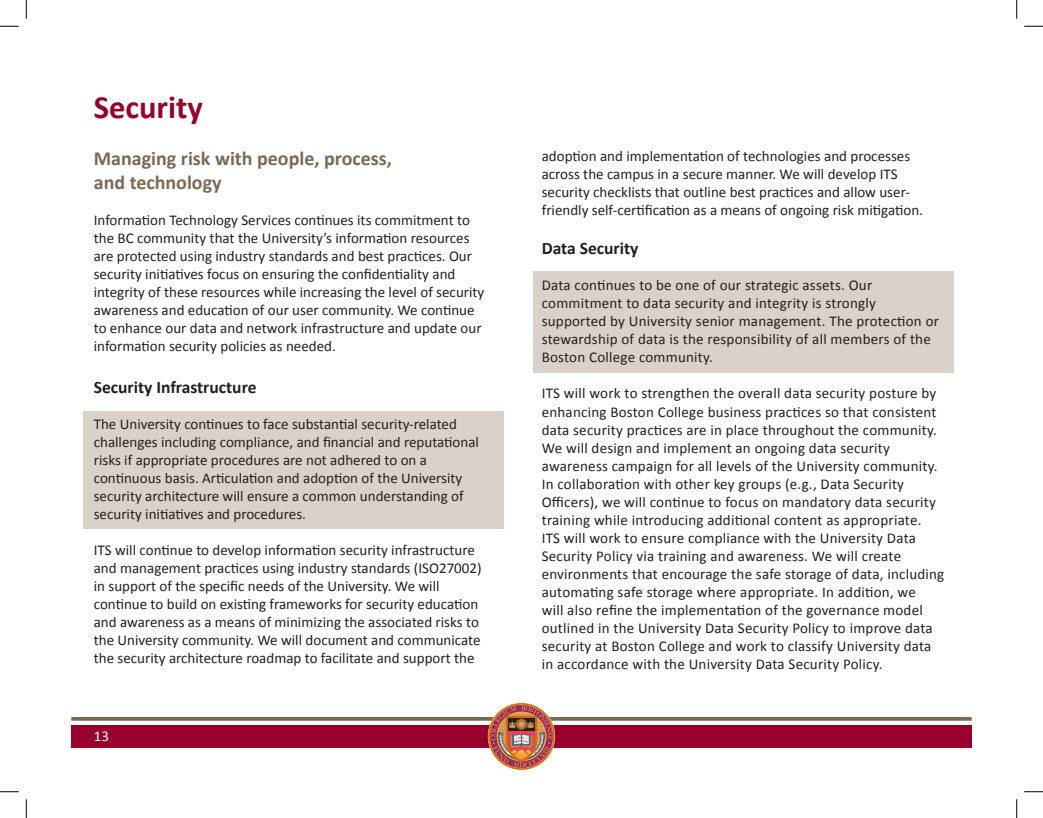
<style>
.page{position:relative;width:1043px;height:818px;background:#fff}
.page>*{position:absolute;margin:0;border:0;box-sizing:border-box;transform-origin:0 0}
.t1{font:700 32.5px "Calibri";color:#98012d}
.t2{font:700 20px/24px "Calibri";color:#7c6954}
.t3{font:700 17.5px "Calibri";color:#231f20}
.t4{font:15px/18px "Calibri";color:#231f20}
.t5{font:15px "Calibri";color:#fff}
</style>
<div class="page">
<div style="left:71px;top:725px;width:900px;height:22px;background:#98012d"></div>
<hr style="left:71px;top:717px;width:900px;height:3px;background:#7c6954">
<svg style="left:489px;top:703px;width:65px;height:66px"></svg>
<div style="left:532px;top:271px;width:421px;height:101px;background:#dad2c9"></div>
<div style="left:82px;top:411px;width:421px;height:117px;background:#dad2c9"></div>
<svg style="left:0;top:25px;width:19px;height:2px"></svg>
<svg style="left:1024px;top:25px;width:18px;height:2px"></svg>
<svg style="left:0;top:791px;width:19px;height:1px"></svg>
<svg style="left:1024px;top:791px;width:18px;height:1px"></svg>
<svg style="left:25px;top:0;width:2px;height:19px"></svg>
<svg style="left:25px;top:799px;width:2px;height:19px"></svg>
<svg style="left:1016px;top:0;width:1px;height:19px"></svg>
<svg style="left:1016px;top:799px;width:1px;height:19px"></svg>
<h1 class="t1" style="left:94px;top:87px;width:110px">Security</h1>
<h2 class="t2" style="left:94px;top:146px;width:300px">Managing risk with people, process, and technology</h2>
<p class="t4" style="left:94px;top:211px;width:392px">Information Technology Services continues its commitment to the BC community that the University’s information resources are protected using industry standards and best practices. Our security initiatives focus on ensuring the confidentiality and integrity of these resources while increasing the level of security awareness and education of our user community. We continue to enhance our data and network infrastructure and update our information security policies as needed.</p>
<p class="t3" style="left:94px;top:376px;width:164px">Security Infrastructure</p>
<p class="t4" style="left:94px;top:415px;width:387px">The University continues to face substantial security-related challenges including compliance, and financial and reputational risks if appropriate procedures are not adhered to on a continuous basis. Articulation and adoption of the University security architecture will ensure a common understanding of security initiatives and procedures.</p>
<p class="t4" style="left:94px;top:541px;width:389px">ITS will continue to develop information security infrastructure and management practices using industry standards (ISO27002) in support of the specific needs of the University. We will continue to build on existing frameworks for security education and awareness as a means of minimizing the associated risks to the University community. We will document and communicate the security architecture roadmap to facilitate and support the</p>
<p class="t5" style="left:94px;top:727px;width:17px">13</p>
<p class="t4" style="left:542px;top:147px;width:383px">adoption and implementation of technologies and processes across the campus in a secure manner. We will develop ITS security checklists that outline best practices and allow user&shy;friendly self-certification as a means of ongoing risk mitigation.</p>
<p class="t3" style="left:542px;top:237px;width:98px">Data Security</p>
<p class="t4" style="left:542px;top:276px;width:399px">Data continues to be one of our strategic assets. Our commitment to data security and integrity is strongly supported by University senior management. The protection or stewardship of data is the responsibility of all members of the Boston College community.</p>
<p class="t4" style="left:542px;top:384px;width:404px">ITS will work to strengthen the overall data security posture by enhancing Boston College business practices so that consistent data security practices are in place throughout the community.<br>We will design and implement an ongoing data security awareness campaign for all levels of the University community.<br>In collaboration with other key groups (e.g., Data Security Officers), we will continue to focus on mandatory data security training while introducing additional content as appropriate.<br>ITS will work to ensure compliance with the University Data Security Policy via training and awareness. We will create environments that encourage the safe storage of data, including automating safe storage where appropriate. In addition, we<br>will also refine the implementation of the governance model outlined in the University Data Security Policy to improve data security at Boston College and work to classify University data in accordance with the University Data Security Policy.</p>
</div>
